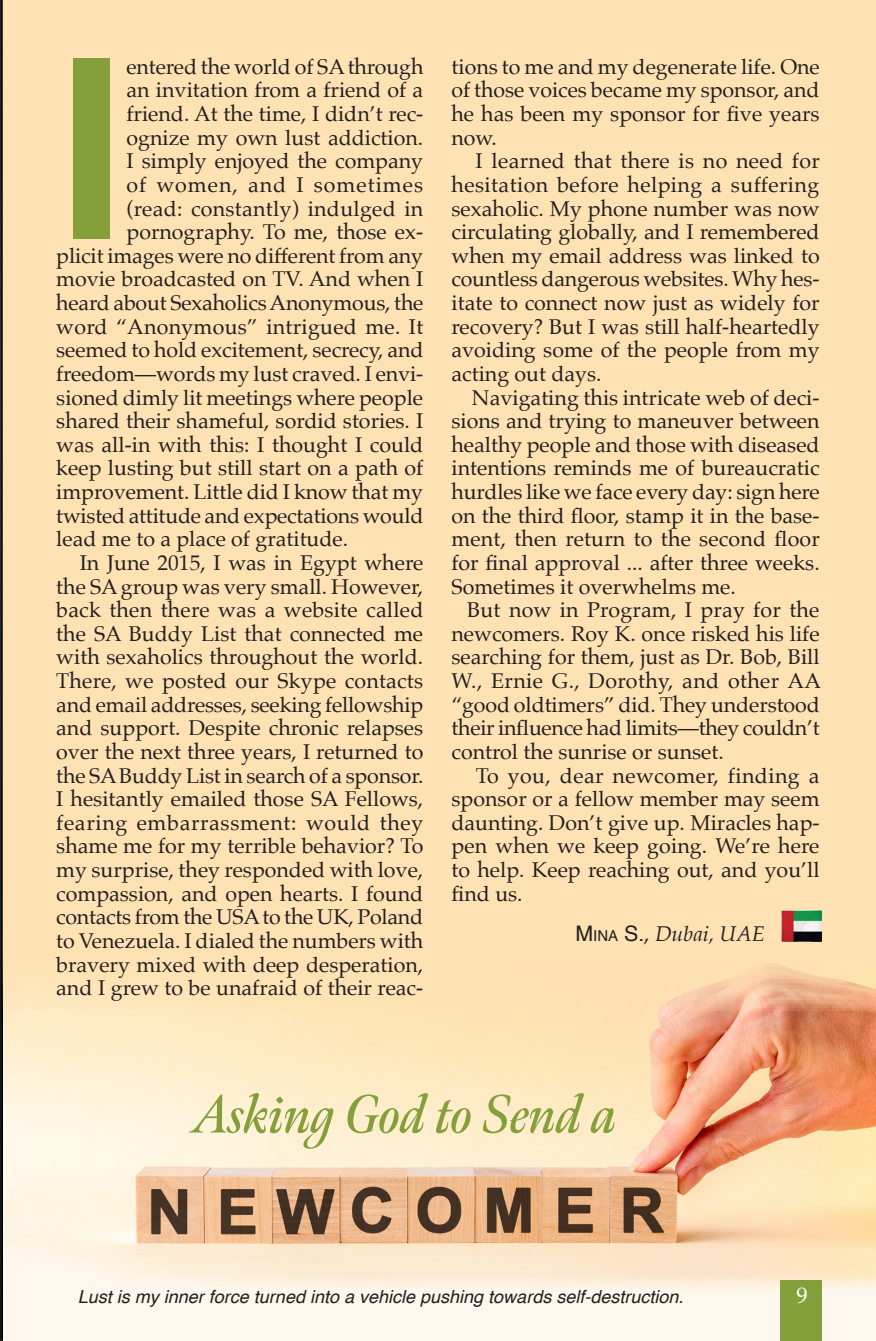
<style>
.page{position:relative;width:876px;height:1341px;background:#fff}
.page>*{position:absolute;margin:0;border:0;box-sizing:border-box;transform-origin:0 0}
.Body_Sans_Drop_1{font:700 252.45px "Arial";color:#859f3b}
.t1{font:italic 600 54px "Meno Display Condensed";color:#859f3b}
.t2{font:22.5px "Palatino";color:#fff}
.Body_Sans_Drop_1-2{font:21.38px/23.6px "Palatino";color:#231f20;text-align:justify}
.Body_Sans_Drop_1-3{font:21.38px "Palatino";letter-spacing:.05em;color:#231f20}
.Body_Sans_Drop_1-4{font:italic 21.38px "Palatino";color:#231f20}
.t3{font:italic 18px "Helvetica";color:#231f20}
.s1{font-family:"Helvetica";font-style:normal}
.s2{font-family:"Helvetica";font-style:normal;font-size:15.08px}
.s3{font-style:normal}
</style>
<div class="page">
<img style="left:3px;top:1011px;width:872px;height:264px">
<div style="left:3px;top:1275px;width:872px;height:66px;background:#fef7ed"></div>
<hr style="left:0;top:625px;width:3px;height:716px;background:#161c1b">
<img style="left:0;top:0;width:2px;height:1060px">
<div style="left:2px;top:0;width:873px;height:1011px;background:#fee2b3"></div>
<hr style="left:2px;top:0;width:1px;height:1339px;background:#000">
<div style="left:780px;top:1280px;width:41px;height:61px;background:#859f3b"></div>
<img style="left:781px;top:910px;width:40px;height:32px">
<p class="Body_Sans_Drop_1" style="left:56px;top:-16px;width:72px">I</p>
<p class="Body_Sans_Drop_1-2" style="left:126px;top:55px;width:298px">entered the world of SA through</p>
<p class="Body_Sans_Drop_1-2" style="left:126px;top:78px;width:298px">an invitation from a friend of a</p>
<p class="Body_Sans_Drop_1-2" style="left:126px;top:102px;width:298px">friend. At the time, I didn’t rec-</p>
<p class="Body_Sans_Drop_1-2" style="left:126px;top:126px;width:298px">ognize my own lust addiction.</p>
<p class="Body_Sans_Drop_1-2" style="left:126px;top:149px;width:298px">I simply enjoyed the company</p>
<p class="Body_Sans_Drop_1-3" style="left:126px;top:167px;width:298px">of women, and I sometimes</p>
<p class="Body_Sans_Drop_1-2" style="left:126px;top:196px;width:298px">(read: constantly) indulged in</p>
<p class="Body_Sans_Drop_1-2" style="left:126px;top:220px;width:298px">pornography. To me, those ex-</p>
<p class="Body_Sans_Drop_1-2" style="left:56px;top:244px;width:368px">plicit images were no different from any</p>
<p class="Body_Sans_Drop_1-2" style="left:56px;top:267px;width:368px">movie broadcasted on TV. And when I</p>
<p class="Body_Sans_Drop_1-2" style="left:56px;top:291px;width:368px">heard about Sexaholics Anonymous, the</p>
<p class="Body_Sans_Drop_1-2" style="left:56px;top:315px;width:368px">word “Anonymous” intrigued me. It</p>
<p class="Body_Sans_Drop_1-2" style="left:56px;top:338px;width:368px">seemed to hold excitement, secrecy, and</p>
<p class="Body_Sans_Drop_1-2" style="left:56px;top:362px;width:368px">freedom—words my lust craved. I envi-</p>
<p class="Body_Sans_Drop_1-2" style="left:56px;top:385px;width:368px">sioned dimly lit meetings where people</p>
<p class="Body_Sans_Drop_1-2" style="left:56px;top:409px;width:368px">shared their shameful, sordid stories. I</p>
<p class="Body_Sans_Drop_1-2" style="left:56px;top:433px;width:368px">was all-in with this: I thought I could</p>
<p class="Body_Sans_Drop_1-2" style="left:56px;top:456px;width:368px">keep lusting but still start on a path of</p>
<p class="Body_Sans_Drop_1-2" style="left:56px;top:480px;width:368px">improvement. Little did I know that my</p>
<p class="Body_Sans_Drop_1-2" style="left:56px;top:504px;width:368px">twisted attitude and expectations would</p>
<p class="Body_Sans_Drop_1-2" style="left:56px;top:527px;width:293px">lead me to a place of gratitude.</p>
<p class="Body_Sans_Drop_1-2" style="left:56px;top:551px;width:368px;text-indent:23px">In June 2015, I was in Egypt where the SA group was very small. However, back then there was a website called the SA Buddy List that connected me with sexaholics throughout the world.<br>There, we posted our Skype contacts and email addresses, seeking fellowship and support. Despite chronic relapses over the next three years, I returned to the SA Buddy List in search of a sponsor.<br>I hesitantly emailed those SA Fellows, fearing embarrassment: would they shame me for my terrible behavior? To my surprise, they responded with love, compassion, and open hearts. I found contacts from the USA to the UK, Poland to Venezuela. I dialed the numbers with bravery mixed with deep desperation, and I grew to be unafraid of their reac-</p>
<p class="Body_Sans_Drop_1-2" style="left:451px;top:55px;width:370px">tions to me and my degenerate life. One of those voices became my sponsor, and he has been my sponsor for five years now.</p>
<p class="Body_Sans_Drop_1-2" style="left:451px;top:149px;width:369px;text-indent:24px">I learned that there is no need for hesitation before helping a suffering sexaholic. My phone number was now circulating globally, and I remembered when my email address was linked to countless dangerous websites. Why hes&shy;itate to connect now just as widely for recovery? But I was still half-heartedly avoiding some of the people from my acting out days.</p>
<p class="Body_Sans_Drop_1-2" style="left:451px;top:385px;width:369px;text-indent:20px">Navigating this intricate web of deci&shy;sions and trying to maneuver between healthy people and those with diseased intentions reminds me of bureaucratic hurdles like we face every day: sign here on the third floor, stamp it in the base&shy;ment, then return to the second floor for final approval ... after three weeks.<br>Sometimes it overwhelms me.</p>
<p class="Body_Sans_Drop_1-2" style="left:451px;top:598px;width:371px;text-indent:16px">But now in Program, I pray for the newcomers. Roy K. once risked his life searching for them, just as Dr. Bob, Bill W., Ernie G., Dorothy, and other AA “good oldtimers” did. They understood their influence had limits—they couldn’t control the sunrise or sunset.</p>
<p class="Body_Sans_Drop_1-2" style="left:451px;top:763px;width:369px;text-indent:24px">To you, dear newcomer, finding a sponsor or a fellow member may seem daunting. Don’t give up. Miracles hap&shy;pen when we keep going. We’re here to help. Keep reaching out, and you’ll find us.</p>
<p class="Body_Sans_Drop_1-4" style="left:575px;top:916px;width:191px"><span class="s1">M</span><span class="s2">ina</span> <span class="s1">S.</span><span class="s3">,</span> Dubai, UAE</p>
<p class="t1" style="left:194px;top:1081px;width:425px">Asking God to Send a</p>
<p class="t3" style="left:78px;top:1283px;width:607px">Lust is my inner force turned into a vehicle pushing towards self-destruction.</p>
<p class="t2" style="left:796px;top:1277px;width:13px">9</p>
</div>
